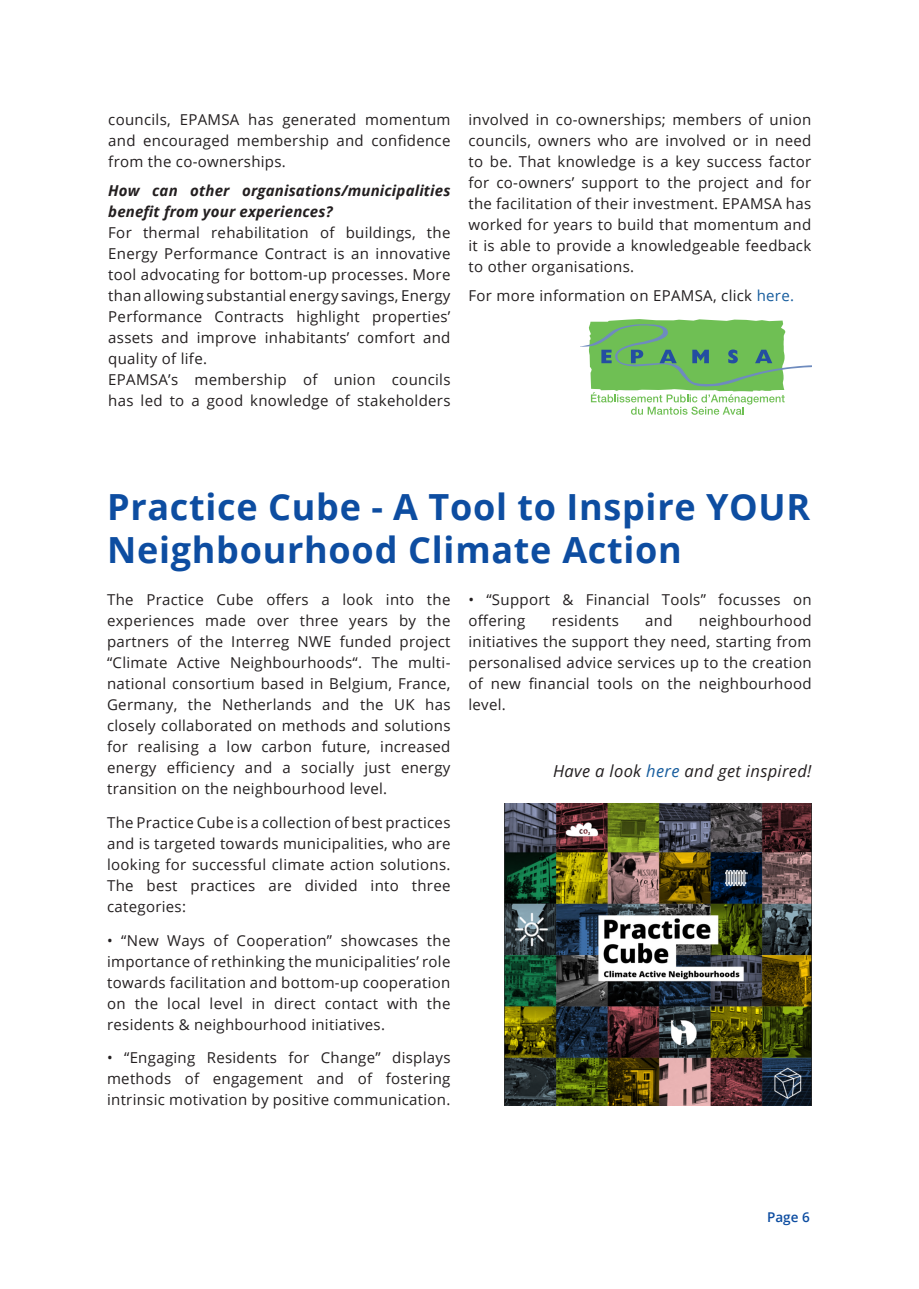
<style>
.page{position:relative;width:919px;height:1289px;background:#fff}
.page>*{position:absolute;margin:0;border:0;box-sizing:border-box;transform-origin:0 0}
.t1{font:700 36px/43.2px "Open Sans";letter-spacing:.02em;color:#0d4da1}
.t2{font:italic 16.5px "Open Sans";letter-spacing:.02em;color:#231f20}
.t3{font:15px/21px "Open Sans";letter-spacing:.02em;color:#231f20;text-align:justify}
.t4{font:italic 700 15px/21px "Open Sans";letter-spacing:.01em;color:#231f20}
.t5{font:600 13.5px "Open Sans";color:#0d4da1}
.s1{color:#175d9e}
</style>
<div class="page">
<svg style="left:580px;top:319px;width:231px;height:96px"></svg>
<img style="left:504px;top:803px;width:307px;height:302px">
<p class="t3" style="left:108px;top:108px;width:344px">councils, EPAMSA has generated momentum and encouraged membership and confidence from the co-ownerships.</p>
<p class="t4" style="left:108px;top:180px;width:343px">How can other organisations/municipalities benefit from your experiences?</p>
<p class="t3" style="left:108px;top:222px;width:344px">For thermal rehabilitation of buildings, the Energy Performance Contract is an innovative tool advocating for bottom-up processes. More than allowing substantial energy savings, Energy Performance Contracts highlight properties’ assets and improve inhabitants’ comfort and quality of life.</p>
<p class="t3" style="left:108px;top:369px;width:344px">EPAMSA’s membership of union councils has led to a good knowledge of stakeholders</p>
<p class="t3" style="left:468px;top:108px;width:344px">involved in co-ownerships; members of union councils, owners who are involved or in need to be. That knowledge is a key success factor for co-owners’ support to the project and for the facilitation of their investment. EPAMSA has worked for years to build that momentum and it is able to provide a knowledgeable feedback to other organisations.</p>
<p class="t3" style="left:468px;top:285px;width:327px">For more information on EPAMSA, click <span class="s1">here.</span></p>
<p class="t1" style="left:107px;top:484px;width:704px">Practice Cube - A Tool to Inspire YOUR<br>Neighbourhood Climate Action</p>
<p class="t3" style="left:107px;top:588px;width:345px">The Practice Cube offers a look into the experiences made over three years by the partners of the Interreg NWE funded project “Climate Active Neighbourhoods“. The multi&shy;national consortium based in Belgium, France, Germany, the Netherlands and the UK has closely collaborated on methods and solutions for realising a low carbon future, increased energy efficiency and a socially just energy transition on the neighbourhood level.</p>
<p class="t3" style="left:107px;top:811px;width:345px">The Practice Cube is a collection of best practices and is targeted towards municipalities, who are looking for successful climate action solutions.<br>The best practices are divided into three categories:</p>
<p class="t3" style="left:107px;top:929px;width:345px">• “New Ways of Cooperation” showcases the importance of rethinking the municipalities’ role towards facilitation and bottom-up cooperation on the local level in direct contact with the residents &amp; neighbourhood initiatives.</p>
<p class="t3" style="left:107px;top:1046px;width:345px">• “Engaging Residents for Change” displays methods of engagement and of fostering intrinsic motivation by positive communication.</p>
<p class="t3" style="left:468px;top:588px;width:344px">• “Support &amp; Financial Tools” focusses on offering</p>
<p class="t3" style="left:468px;top:609px;width:344px;text-indent:230px">neighbourhood initiatives the support they need, starting from personalised advice services up to the creation of new financial tools on the neighbourhood level.</p>
<p class="t3" style="left:551px;top:609px;width:69px">residents</p>
<p class="t3" style="left:645px;top:609px;width:29px">and</p>
<p class="t2" style="left:553px;top:760px;width:260px">Have a look <span class="s1">here</span> and get inspired!</p>
<p class="t5" style="left:767px;top:1207px;width:44px">Page 6</p>
</div>
